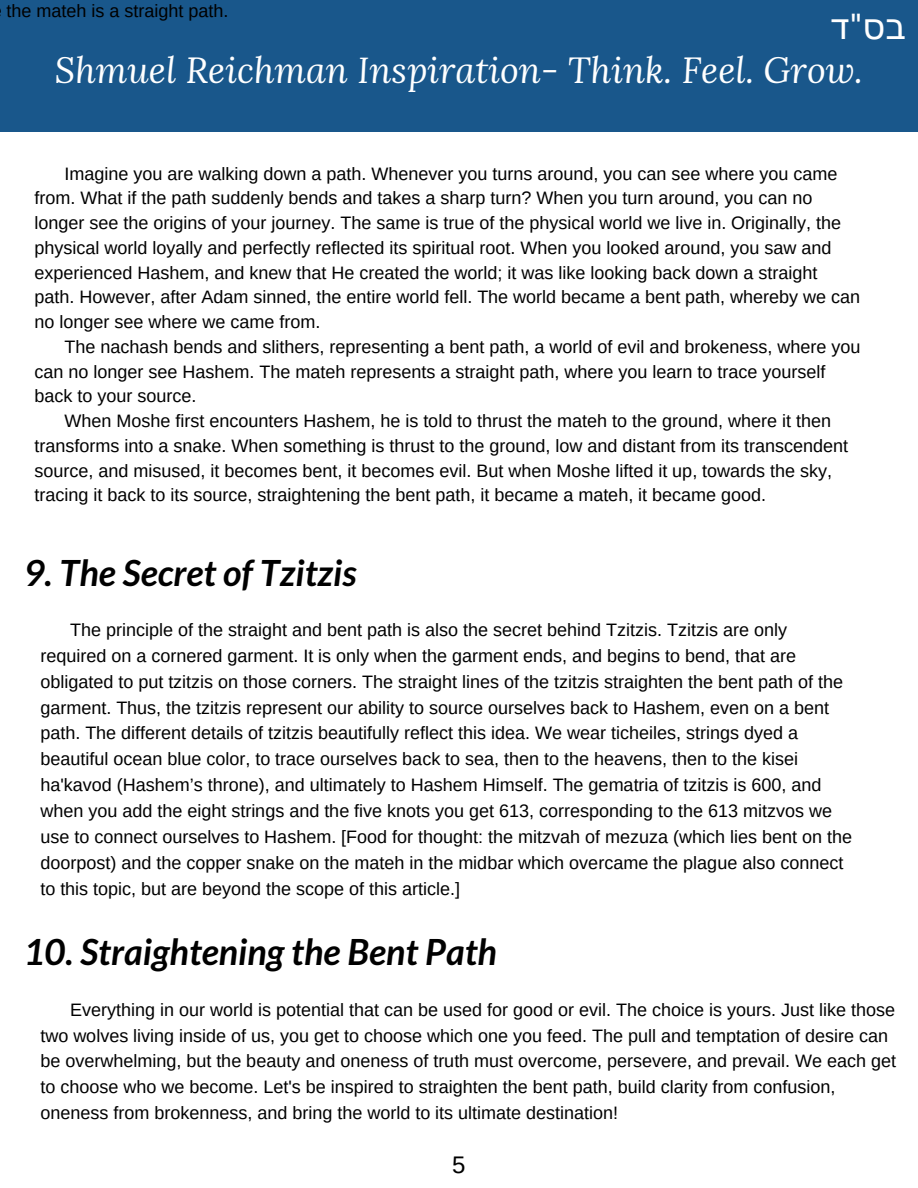
<style>
.page{position:relative;width:918px;height:1188px;background:#fff}
.page>*{position:absolute;margin:0;border:0;box-sizing:border-box;transform-origin:0 0}
.t1{font:italic 700 36px "Lato";color:#000}
.t2{font:italic 36px "Lora";color:#fff}
.t3{font:36px "DejaVu Sans";color:#fff}
.t4{font:24px "Arimo";color:#000}
.t5{font:18px/25.8px "Arimo";color:#000}
.s1{font-family:"Lora"}
</style>
<div class="page">
<div style="left:0;top:0;width:918px;height:131px;background:#19578b"></div>
<p class="t5" style="left:6px;top:-2px;width:223px">the mateh is a straight path.</p>
<h1 class="t3" style="left:830px;top:6px;width:78px">ס<span class="s1">"</span>ד ב</h1>
<h1 class="t2" style="left:55px;top:46px;width:809px">Shmuel Reichman Inspiration- Think. Feel. Grow.</h1>
<p class="t5" style="left:35px;top:161px;width:827px;line-height:24.8px;text-indent:30px">Imagine you are walking down a path. Whenever you turns around, you can see where you came from. What if the path suddenly bends and takes a sharp turn? When you turn around, you can no longer see the origins of your journey. The same is true of the physical world we live in. Originally, the physical world loyally and perfectly reflected its spiritual root. When you looked around, you saw and experienced Hashem, and knew that He created the world; it was like looking back down a straight path. However, after Adam sinned, the entire world fell. The world became a bent path, whereby we can no longer see where we came from.</p>
<p class="t5" style="left:64px;top:334px;width:797px">The nachash bends and slithers, representing a bent path, a world of evil and brokeness, where you</p>
<p class="t5" style="left:35px;top:359px;width:792px">can no longer see Hashem. The mateh represents a straight path, where you learn to trace yourself</p>
<p class="t5" style="left:35px;top:383px;width:163px">back to your source.</p>
<p class="t5" style="left:64px;top:408px;width:768px">When Moshe first encounters Hashem, he is told to thrust the mateh to the ground, where it then</p>
<p class="t5" style="left:35px;top:433px;width:815px">transforms into a snake. When something is thrust to the ground, low and distant from its transcendent</p>
<p class="t5" style="left:35px;top:458px;width:799px">source, and misused, it becomes bent, it becomes evil. But when Moshe lifted it up, towards the sky,</p>
<p class="t5" style="left:35px;top:482px;width:733px">tracing it back to its source, straightening the bent path, it became a mateh, it became good.</p>
<h1 class="t1" style="left:24px;top:550px;width:334px">9. The Secret of Tzitzis</h1>
<p class="t5" style="left:40px;top:617px;width:813px;text-indent:30px">The principle of the straight and bent path is also the secret behind Tzitzis. Tzitzis are only required on a cornered garment. It is only when the garment ends, and begins to bend, that are obligated to put tzitzis on those corners. The straight lines of the tzitzis straighten the bent path of the garment. Thus, the tzitzis represent our ability to source ourselves back to Hashem, even on a bent path. The different details of tzitzis beautifully reflect this idea. We wear ticheiles, strings dyed a beautiful ocean blue color, to trace ourselves back to sea, then to the heavens, then to the kisei ha'kavod (Hashem’s throne), and ultimately to Hashem Himself. The gematria of tzitzis is 600, and when you add the eight strings and the five knots you get 613, corresponding to the 613 mitzvos we use to connect ourselves to Hashem. [Food for thought: the mitzvah of mezuza (which lies bent on the doorpost) and the copper snake on the mateh in the midbar which overcame the plague also connect to this topic, but are beyond the scope of this article.]</p>
<h1 class="t1" style="left:24px;top:929px;width:475px">10. Straightening the Bent Path</h1>
<p class="t5" style="left:40px;top:997px;width:857px;text-indent:30px">Everything in our world is potential that can be used for good or evil. The choice is yours. Just like those two wolves living inside of us, you get to choose which one you feed. The pull and temptation of desire can be overwhelming, but the beauty and oneness of truth must overcome, persevere, and prevail. We each get to choose who we become. Let's be inspired to straighten the bent path, build clarity from confusion, oneness from brokenness, and bring the world to its ultimate destination!</p>
<h2 class="t4" style="left:452px;top:1151px;width:15px">5</h2>
</div>
